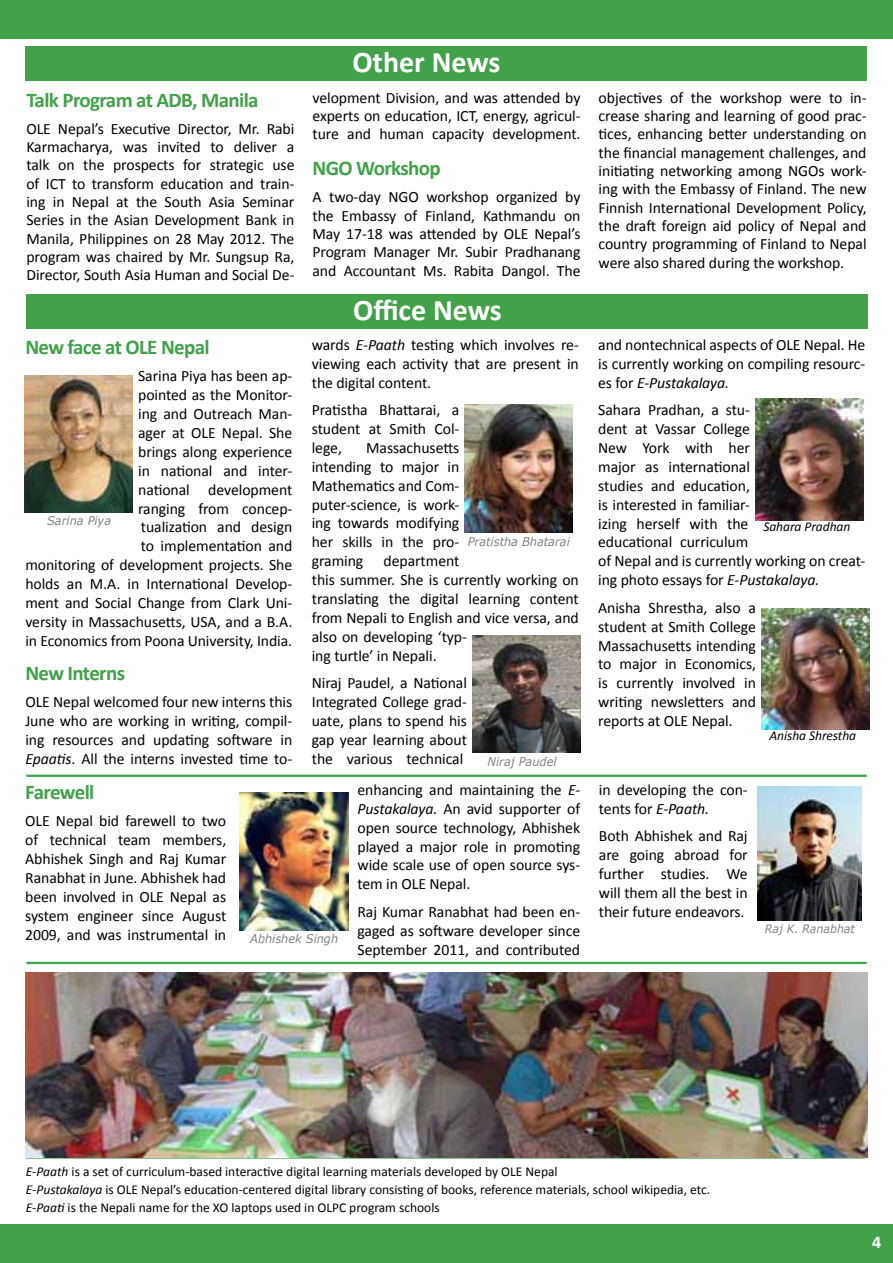
<style>
.page{position:relative;width:893px;height:1263px;background:#fff}
.page>*{position:absolute;margin:0;border:0;box-sizing:border-box;transform-origin:0 0}
.t1{font:700 30px "Calibri";color:#fff}
.t2{font:700 21px "Calibri";letter-spacing:-.03em;color:#41a249}
.t3{font:700 18px "Calibri";color:#fff}
.t4{font:15.75px/18.9px "Calibri";letter-spacing:-.005em;color:#000;text-align:justify}
.t5{font:13.5px/18px "Calibri";color:#000}
.t6{font:italic 13.5px "Calibri";letter-spacing:-.005em;color:#000}
.t7{font:italic 12px "Verdana";color:#808285;scale:.94 1}
.t8{font:italic 11.7px "Verdana";color:#808285;scale:.94 1}
.s1{font-style:italic}
</style>
<div class="page">
<div style="left:0;top:1225px;width:893px;height:38px;background:#41a249"></div>
<div style="left:0;top:0;width:893px;height:39px;background:#41a249"></div>
<div style="left:26px;top:295px;width:842px;height:34px;background:#41a249"></div>
<div style="left:25px;top:46px;width:842px;height:35px;background:#41a249"></div>
<hr style="left:26px;top:775px;width:841px;height:2px;background:#41a249">
<hr style="left:26px;top:962px;width:841px;height:2px;background:#41a249">
<img style="left:25px;top:375px;width:108px;height:138px">
<img style="left:757px;top:786px;width:104px;height:134px">
<img style="left:761px;top:608px;width:108px;height:121px">
<img style="left:465px;top:404px;width:108px;height:128px">
<img style="left:755px;top:398px;width:108px;height:122px">
<img style="left:472px;top:635px;width:108px;height:117px">
<img style="left:240px;top:793px;width:108px;height:137px">
<img style="left:25px;top:973px;width:843px;height:185px">
<h2 class="t2" style="left:26px;top:87px;width:234px">Talk Program at ADB, Manila</h2>
<p class="t4" style="left:26px;top:119px;width:270px;line-height:18.3px">OLE Nepal’s Executive Director, Mr. Rabi Karmacharya, was invited to deliver a talk on the prospects for strategic use of ICT to transform education and train&shy;ing in Nepal at the South Asia Seminar Series in the Asian Development Bank in Manila, Philippines on 28 May 2012. The program was chaired by Mr. Sungsup Ra, Director, South Asia Human and Social De-</p>
<h2 class="t2" style="left:25px;top:334px;width:186px">New face at OLE Nepal</h2>
<p class="t4" style="left:25px;top:366px;width:268px;text-align:right">Sarina Piya has been ap-<br>pointed as the Monitor-<br>ing and Outreach Man-<br>ager at OLE Nepal. She<br>brings along experience<br>in national and inter-<br>national development<br>ranging from concep-<br>tualization and design<br>to implementation and<br>monitoring of development projects. She holds an M.A. in International Develop&shy;ment and Social Change from Clark Uni&shy;versity in Massachusetts, USA, and a B.A. in Economics from Poona University, India.</p>
<h2 class="t2" style="left:25px;top:660px;width:101px">New Interns</h2>
<p class="t4" style="left:25px;top:692px;width:268px">OLE Nepal welcomed four new interns this June who are working in writing, compil&shy;ing resources and updating software in <span class="s1">Epaatis</span>. All the interns invested time to-</p>
<p class="t7" style="left:47px;top:513px;width:70px">Sarina Piya</p>
<h1 class="t1" style="left:352px;top:43px;width:150px">Other News</h1>
<p class="t4" style="left:313px;top:88px;width:270px;line-height:18.3px">velopment Division, and was attended by experts on education, ICT, energy, agricul&shy;ture and human capacity development.</p>
<h2 class="t2" style="left:313px;top:155px;width:130px">NGO Workshop</h2>
<p class="t4" style="left:313px;top:187px;width:270px;line-height:18.3px">A two-day NGO workshop organized by the Embassy of Finland, Kathmandu on May 17-18 was attended by OLE Nepal’s Program Manager Mr. Subir Pradhanang and Accountant Ms. Rabita Dangol. The</p>
<h1 class="t1" style="left:353px;top:291px;width:150px">Office News</h1>
<p class="t4" style="left:312px;top:334px;width:269px">wards <span class="s1">E-Paath</span> testing which involves re&shy;viewing each activity that are present in the digital content.</p>
<p class="t4" style="left:312px;top:400px;width:149px">Pratistha Bhattarai, a student at Smith Col&shy;lege,</p>
<p class="t4" style="left:312px;top:437px;width:149px;text-indent:54px">Massachusetts intending to major in Mathematics and Com&shy;puter-science, is work&shy;ing towards modifying her skills in the pro&shy;graming</p>
<p class="t7" style="left:468px;top:534px;width:110px">Pratistha Bhatarai</p>
<p class="t4" style="left:312px;top:551px;width:269px;text-align:left;text-indent:72px">department<br>this summer. She is currently working on translating the digital learning content from Nepali to English and vice versa, and also on developing ‘typ-<br>ing turtle’ in Nepali.</p>
<p class="t4" style="left:312px;top:673px;width:157px">Niraj Paudel, a National Integrated College grad&shy;uate, plans to spend his gap year learning about the various technical</p>
<p class="t7" style="left:488px;top:754px;width:75px">Niraj Paudel</p>
<h2 class="t2" style="left:25px;top:779px;width:71px">Farewell</h2>
<p class="t4" style="left:25px;top:811px;width:203px">OLE Nepal bid farewell to two of technical team members, Abhishek Singh and Raj Kumar Ranabhat in June. Abhishek had been involved in OLE Nepal as system engineer since August 2009, and was instrumental in</p>
<p class="t7" style="left:250px;top:931px;width:95px">Abhishek Singh</p>
<p class="t4" style="left:357px;top:779px;width:224px">enhancing and maintaining the <span class="s1">E-Pustakalaya.</span> An avid supporter of open source technology, Abhishek played a major role in promoting wide scale use of open source sys&shy;tem in OLE Nepal.</p>
<p class="t4" style="left:357px;top:901px;width:224px">Raj Kumar Ranabhat had been en&shy;gaged as software developer since September 2011, and contributed</p>
<p class="t4" style="left:599px;top:88px;width:270px;line-height:18.3px">objectives of the workshop were to in&shy;crease sharing and learning of good prac&shy;tices, enhancing better understanding on the financial management challenges, and initiating networking among NGOs work&shy;ing with the Embassy of Finland. The new Finnish International Development Policy, the draft foreign aid policy of Nepal and country programming of Finland to Nepal were also shared during the workshop.</p>
<p class="t4" style="left:598px;top:334px;width:269px">and nontechnical aspects of OLE Nepal. He is currently working on compiling resourc&shy;es for <span class="s1">E-Pustakalaya.</span></p>
<p class="t4" style="left:598px;top:400px;width:269px;text-align:left">Sahara Pradhan, a stu-<br>dent at Vassar College<br>New York with her<br>major as international<br>studies and education,<br>is interested in familiar-<br>izing herself with the<br>educational curriculum<br>of Nepal and is currently working on creat&shy;ing photo essays for <span class="s1">E-Pustakalaya.</span></p>
<p class="t4" style="left:598px;top:597px;width:159px">Anisha Shrestha, also a student at Smith College Massachusetts intending to major in Economics, is currently involved in writing newsletters and reports at OLE Nepal.</p>
<p class="t6" style="left:763px;top:519px;width:88px">Sahara Pradhan</p>
<p class="t6" style="left:769px;top:727px;width:88px">Anisha Shrestha</p>
<p class="t4" style="left:599px;top:779px;width:150px">in developing the con&shy;tents for <span class="s1">E-Paath.</span></p>
<p class="t4" style="left:599px;top:826px;width:150px">Both Abhishek and Raj are going abroad for further studies. We will them all the best in their future endeavors.</p>
<p class="t8" style="left:765px;top:921px;width:97px">Raj K. Ranabhat</p>
<p class="t5" style="left:26px;top:1162px;width:686px"><span class="s1">E-Paath</span> is a set of curriculum-based interactive digital learning materials developed by OLE Nepal<br><span class="s1">E-Pustakalaya</span> is OLE Nepal’s education-centered digital library consisting of books, reference materials, school wikipedia, etc.<br><span class="s1">E-Paati</span> is the Nepali name for the XO laptops used in OLPC program schools</p>
<p class="t3" style="left:872px;top:1230px;width:11px">4</p>
</div>
